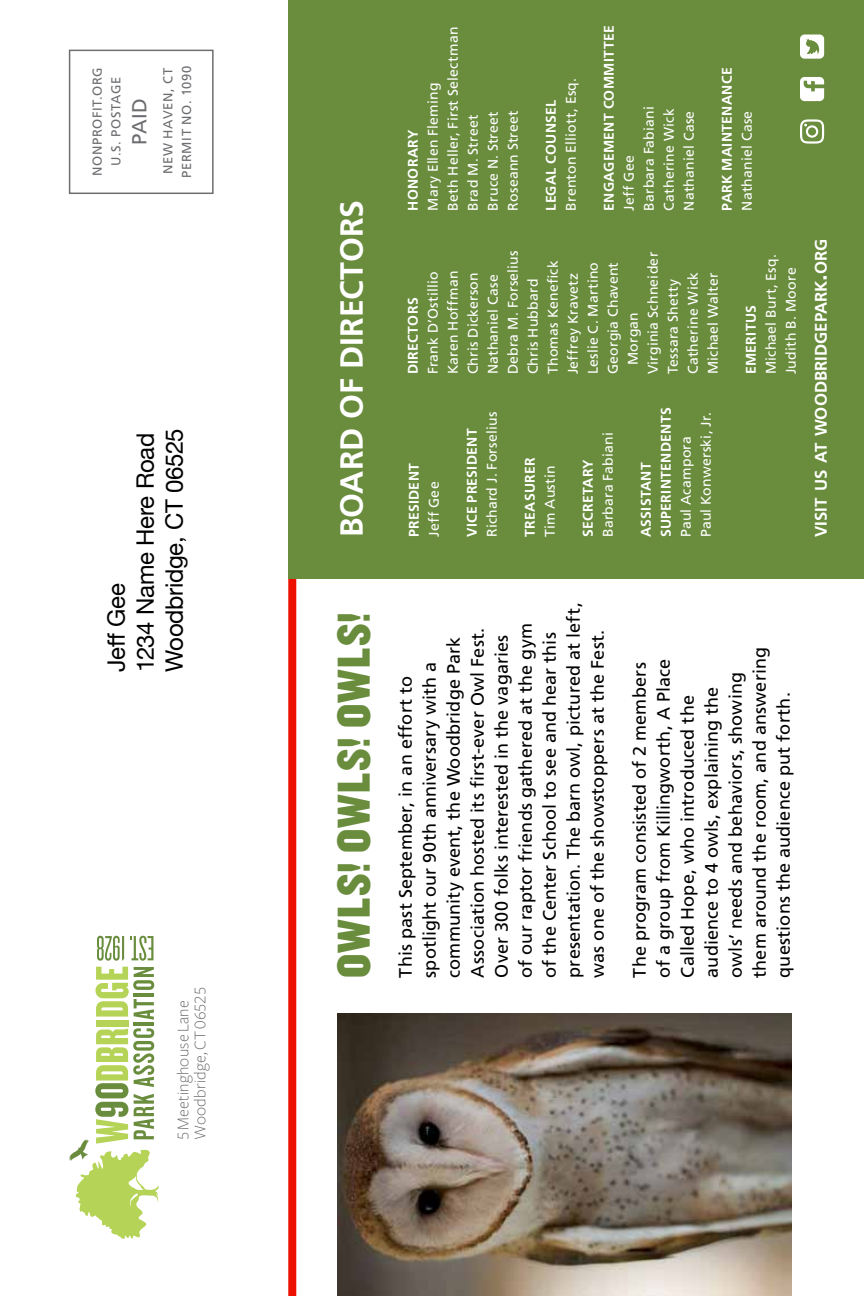
<style>
.page{position:relative;width:864px;height:1296px;background:#fff}
.page>*{position:absolute;margin:0;border:0;box-sizing:border-box;transform-origin:0 0}
.t1{font:48px "Knockout HTF70 Full Welterwt";letter-spacing:.03em;color:#698c3d}
.t2{font:700 32px "Frutiger";letter-spacing:-.005em;color:#fff}
.t3{font:24px/29px "Helvetica Neue";letter-spacing:-.01em;color:#000}
.t4{font:20.4px "Frutiger";color:#6d6e71}
.t5{font:18px/24px "Frutiger";letter-spacing:.01em;color:#000}
.t6{font:300 17px/17px "Freight Sans";letter-spacing:.01em;color:#636466}
.t7{font:700 16.8px "Frutiger";color:#fff}
.t8{font:14px/20px "Frutiger";letter-spacing:.015em;color:#fff}
.t9{font:700 14px/20px "Frutiger";letter-spacing:.025em;color:#fff}
.t10{font:13px/18.8px "Frutiger";letter-spacing:.05em;color:#6d6e71;text-align:center}
.s1{font-family:"Freight Sans Light SC";font-weight:400}
.s2{font-size:24px}
</style>
<div class="page">
<div style="left:288px;top:575px;width:8px;height:721px;background:#ed0f00"></div>
<div style="left:69px;top:50px;width:145px;height:144px;border:2px solid #6d6e71"></div>
<div style="left:288px;top:0;width:576px;height:579px;background:#698c3d"></div>
<svg style="left:800px;top:35px;width:24px;height:109px"></svg>
<svg style="left:130px;top:936px;width:23px;height:25px"></svg>
<svg style="left:97px;top:936px;width:27px;height:25px"></svg>
<hr style="left:134px;top:1022px;width:20px;height:3px;background:#698c3d">
<div style="left:96px;top:1020px;width:32px;height:6px;background:#b5d457"></div>
<svg style="left:95px;top:967px;width:59px;height:53px"></svg>
<svg style="left:69px;top:1028px;width:90px;height:211px"></svg>
<hr style="left:863px;top:163px;width:1px;height:44px;background:#ed0f00">
<img style="left:338px;top:1014px;width:454px;height:282px">
<p class="t10" style="left:88px;top:176px;width:110px;rotate:-90deg">NONPROFIT.ORG<br>U.S. POSTAGE</p>
<p class="t4" style="left:127px;top:145px;width:49px;rotate:-90deg">PAID</p>
<p class="t10" style="left:158px;top:178px;width:113px;text-align:left;rotate:-90deg">NEW HAVEN, CT<br>PERMIT NO. 1090</p>
<h3 class="t3" style="left:103px;top:672px;width:245px;rotate:-90deg">Jeff Gee<br>1234 Name Here Road<br>Woodbridge, CT 06525</h3>
<p class="t6" style="left:175px;top:1140px;width:155px;rotate:-90deg"><span class="s1">5</span> Meetinghouse Lane<br>Woodbridge, CT <span class="s1">06525</span></p>
<h2 class="t2" style="left:333px;top:537px;width:339px;rotate:-90deg">BOARD OF DIRECTORS</h2>
<p class="t9" style="left:403px;top:211px;width:83px;rotate:-90deg">HONORARY</p>
<p class="t8" style="left:423px;top:211px;width:185px;rotate:-90deg">Mary Ellen Fleming<br>Beth Heller, First Selectman<br>Brad M. Street<br>Bruce N. Street<br>Roseann Street</p>
<p class="t9" style="left:541px;top:211px;width:112px;rotate:-90deg">LEGAL COUNSEL</p>
<p class="t8" style="left:561px;top:211px;width:134px;rotate:-90deg">Brenton Elliott, Esq.</p>
<p class="t9" style="left:599px;top:211px;width:187px;rotate:-90deg">ENGAGEMENT COMMITTEE</p>
<p class="t8" style="left:619px;top:211px;width:106px;rotate:-90deg">Jeff Gee<br>Barbara Fabiani<br>Catherine Wick<br>Nathaniel Case</p>
<p class="t9" style="left:717px;top:211px;width:145px;rotate:-90deg">PARK MAINTENANCE</p>
<p class="t8" style="left:737px;top:211px;width:102px;rotate:-90deg">Nathaniel Case</p>
<p class="t9" style="left:403px;top:374px;width:78px;rotate:-90deg">DIRECTORS</p>
<p class="t8" style="left:423px;top:374px;width:104px;rotate:-90deg">Frank D’Ostillio</p>
<p class="t8" style="left:443px;top:374px;width:105px;rotate:-90deg">Karen Hoffman</p>
<p class="t8" style="left:463px;top:374px;width:104px;rotate:-90deg">Chris Dickerson</p>
<p class="t8" style="left:483px;top:374px;width:102px;rotate:-90deg">Nathaniel Case</p>
<p class="t8" style="left:503px;top:374px;width:126px;rotate:-90deg">Debra M. Forselius</p>
<p class="t8" style="left:523px;top:374px;width:97px;rotate:-90deg">Chris Hubbard</p>
<p class="t8" style="left:543px;top:374px;width:115px;rotate:-90deg">Thomas Kenefick</p>
<p class="t8" style="left:643px;top:374px;width:124px;rotate:-90deg">Virginia Schneider</p>
<p class="t8" style="left:563px;top:374px;width:103px;rotate:-90deg">Jeffrey Kravetz</p>
<p class="t8" style="left:583px;top:374px;width:114px;rotate:-90deg">Leslie C. Martino</p>
<p class="t8" style="left:603px;top:374px;width:114px;rotate:-90deg">Georgia Chavent</p>
<p class="t8" style="left:663px;top:374px;width:97px;rotate:-90deg">Tessara Shetty</p>
<p class="t8" style="left:683px;top:374px;width:104px;rotate:-90deg">Catherine Wick</p>
<p class="t8" style="left:703px;top:374px;width:103px;rotate:-90deg">Michael Walter</p>
<p class="t8" style="left:623px;top:365px;width:55px;rotate:-90deg">Morgan</p>
<p class="t9" style="left:404px;top:537px;width:76px;rotate:-90deg">PRESIDENT</p>
<p class="t8" style="left:424px;top:537px;width:57px;rotate:-90deg">Jeff Gee</p>
<p class="t9" style="left:462px;top:537px;width:110px;rotate:-90deg">VICE PRESIDENT</p>
<p class="t8" style="left:482px;top:537px;width:127px;rotate:-90deg">Richard J. Forselius</p>
<p class="t9" style="left:520px;top:537px;width:81px;rotate:-90deg">TREASURER</p>
<p class="t8" style="left:540px;top:537px;width:73px;rotate:-90deg">Tim Austin</p>
<p class="t9" style="left:578px;top:537px;width:79px;rotate:-90deg">SECRETARY</p>
<p class="t8" style="left:598px;top:537px;width:106px;rotate:-90deg">Barbara Fabiani</p>
<p class="t9" style="left:636px;top:537px;width:132px;rotate:-90deg">ASSISTANT<br>SUPERINTENDENTS</p>
<p class="t8" style="left:676px;top:537px;width:126px;rotate:-90deg">Paul Acampora<br>Paul Konwerski, Jr.</p>
<p class="t9" style="left:741px;top:374px;width:71px;rotate:-90deg">EMERITUS</p>
<p class="t8" style="left:761px;top:374px;width:122px;rotate:-90deg">Michael Burt, Esq.<br>Judith B. Moore</p>
<p class="t7" style="left:811px;top:537px;width:300px;rotate:-90deg">visit us at woodbridgepark<span class="s2">.</span>org</p>
<h1 class="t1" style="left:329px;top:978px;width:367px;rotate:-90deg">OWLS! OWLS! OWLS!</h1>
<p class="t5" style="left:393px;top:978px;width:377px;rotate:-90deg">This past September, in an effort to spotlight our 90th anniversary with a community event, the Woodbridge Park Association hosted its first-ever Owl Fest.<br>Over 300 folks interested in the vagaries<br>of our raptor friends gathered at the gym of the Center School to see and hear this presentation. The barn owl, pictured at left, was one of the showstoppers at the Fest.</p>
<p class="t5" style="left:627px;top:978px;width:332px;rotate:-90deg">The program consisted of 2 members of a group from Killingworth, A Place Called Hope, who introduced the audience to 4 owls, explaining the owls’ needs and behaviors, showing them around the room, and answering questions the audience put forth.</p>
</div>
